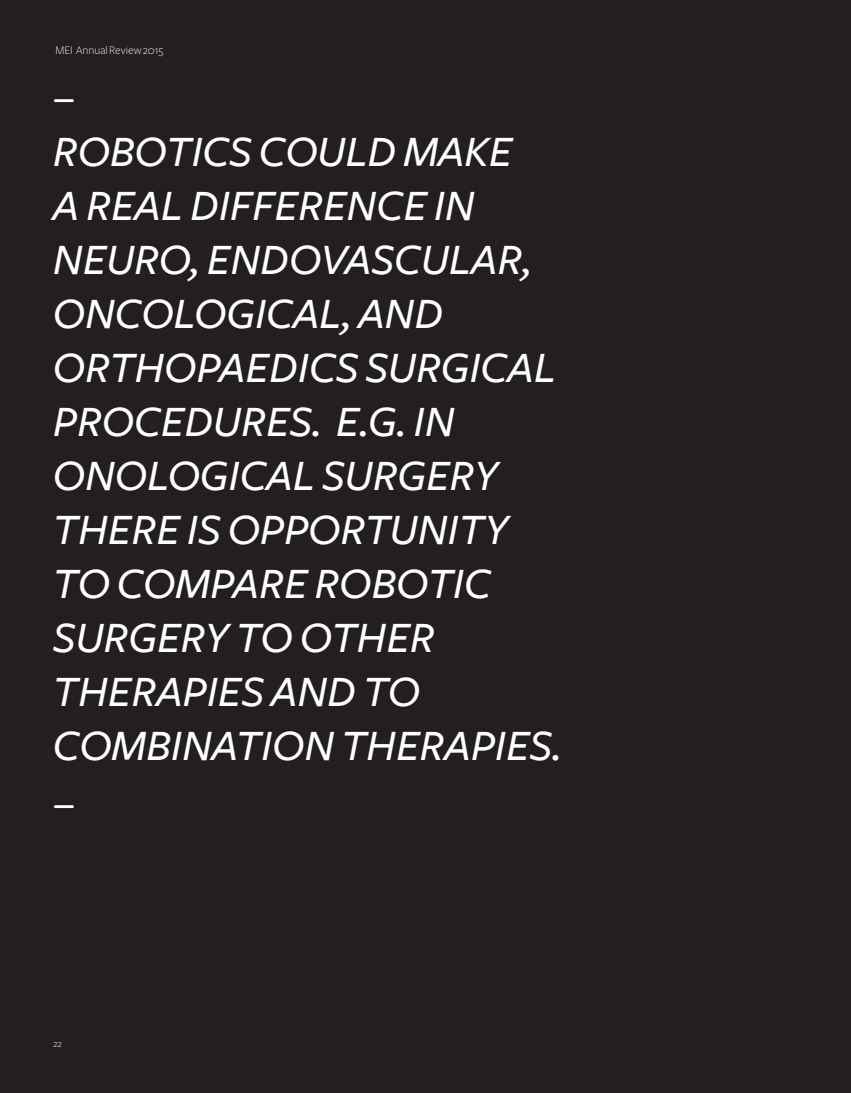
<style>
.page{position:relative;width:851px;height:1093px;background:#fff}
.page>*{position:absolute;margin:0;border:0;box-sizing:border-box;transform-origin:0 0}
.t1{font:italic 500 48px "Freight Sans";color:#fff}
.t2{font:italic 500 45px/54px "Freight Sans";color:#fff}
.t3{font:300 12px "Freight Sans";color:#fff}
.t4{font:300 10.5px "Freight Sans";color:#fff}
</style>
<div class="page">
<div style="left:0;top:0;width:850px;height:1093px;background:#231f20"></div>
<p class="t3" style="left:55px;top:44px;width:109px">MEI Annual Review 2015</p>
<p class="t1" style="left:53px;top:70px;width:24px">–</p>
<p class="t2" style="left:53px;top:125px;width:510px">ROBOTICS COULD MAKE<br>A REAL DIFFERENCE IN<br>NEURO, ENDOVASCULAR,<br>ONCOLOGICAL, AND<br>ORTHOPAEDICS SURGICAL<br>PROCEDURES. E.G. IN<br>ONOLOGICAL SURGERY<br>THERE IS OPPORTUNITY<br>TO COMPARE ROBOTIC<br>SURGERY TO OTHER<br>THERAPIES AND TO<br>COMBINATION THERAPIES.</p>
<p class="t1" style="left:53px;top:776px;width:24px">–</p>
<p class="t4" style="left:53px;top:1037px;width:10px">22</p>
</div>
